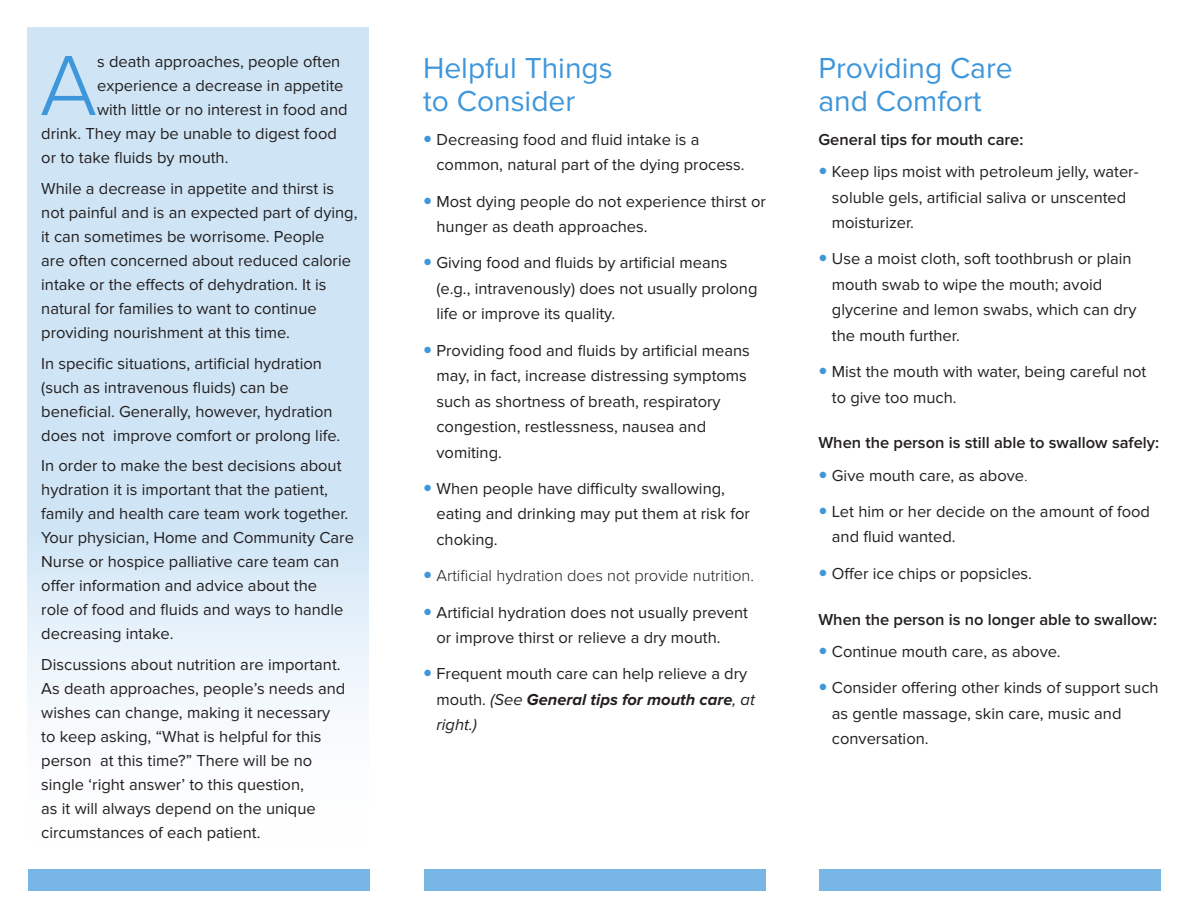
<style>
.page{position:relative;width:1188px;height:918px;background:#fff}
.page>*{position:absolute;margin:0;border:0;box-sizing:border-box;transform-origin:0 0}
.t1{font:300 88.5px "Proxima Nova";color:#3e96db}
.t2{font:30px/33px "Proxima Nova";color:#3e96db}
.t3{font:16.5px/24px "Proxima Nova";color:#231f20}
.t4{font:600 16.5px/32.2px "Proxima Nova";color:#231f20}
.t5{font:300 16.5px "Proxima Nova";color:#231f20}
.s1{font-style:italic}
.s2{font-weight:700;font-style:italic}
.s3{font-weight:400}
.s4{font-weight:300}
</style>
<div class="page">
<svg style="left:27px;top:27px;width:342px;height:685px;background:#d4e7f6"></svg>
<div style="left:819px;top:869px;width:342px;height:22px;background:#78b6e6"></div>
<div style="left:424px;top:869px;width:342px;height:22px;background:#78b6e6"></div>
<div style="left:28px;top:869px;width:342px;height:22px;background:#78b6e6"></div>
<h1 class="t1" style="left:40px;top:35px;width:59px">A</h1>
<p class="t3" style="left:97px;top:50px;width:245px">s death approaches, people often</p>
<p class="t3" style="left:97px;top:74px;width:248px">experience a decrease in appetite</p>
<p class="t3" style="left:97px;top:98px;width:252px">with little or no interest in food and</p>
<p class="t3" style="left:41px;top:122px;width:297px">drink. They may be unable to digest food</p>
<p class="t3" style="left:41px;top:146px;width:189px">or to take fluids by mouth.</p>
<p class="t3" style="left:41px;top:177px;width:318px">While a decrease in appetite and thirst is not painful and is an expected part of dying, it can sometimes be worrisome. People<br>are often concerned about reduced calorie intake or the effects of dehydration. It is natural for families to want to continue providing nourishment at this time.</p>
<p class="t3" style="left:41px;top:351px;width:301px">In specific situations, artificial hydration (such as intravenous fluids) can be beneficial. Generally, however, hydration does not improve comfort or prolong life.</p>
<p class="t3" style="left:41px;top:454px;width:314px">In order to make the best decisions about hydration it is important that the patient, family and health care team work together.<br>Your physician, Home and Community Care Nurse or hospice palliative care team can offer information and advice about the<br>role of food and fluids and ways to handle decreasing intake.</p>
<p class="t3" style="left:41px;top:653px;width:306px">Discussions about nutrition are important.<br>As death approaches, people’s needs and wishes can change, making it necessary to keep asking, “What is helpful for this person at this time?” There will be no single ‘right answer’ to this question,<br>as it will always depend on the unique circumstances of each patient.</p>
<h2 class="t2" style="left:423px;top:52px;width:191px">Helpful Things to Consider</h2>
<p class="t3" style="left:436px;top:127px;width:310px;line-height:25.5px">Decreasing food and fluid intake is a common, natural part of the dying process.</p>
<p class="t3" style="left:436px;top:189px;width:331px;line-height:25.5px">Most dying people do not experience thirst or hunger as death approaches.</p>
<p class="t3" style="left:436px;top:250px;width:323px;line-height:25.5px">Giving food and fluids by artificial means (e.g., intravenously) does not usually prolong life or improve its quality.</p>
<p class="t3" style="left:436px;top:338px;width:315px;line-height:25.5px">Providing food and fluids by artificial means may, in fact, increase distressing symptoms such as shortness of breath, respiratory congestion, restlessness, nausea and vomiting.</p>
<p class="t3" style="left:436px;top:476px;width:315px;line-height:25.5px">When people have difficulty swallowing, eating and drinking may put them at risk for choking.</p>
<p class="t5" style="left:436px;top:566px;width:319px">Artificial hydration does not provide nutrition.</p>
<p class="t3" style="left:436px;top:600px;width:313px;line-height:25.5px">Artificial hydration does not usually prevent or improve thirst or relieve a dry mouth.</p>
<p class="t3" style="left:436px;top:661px;width:320px;line-height:25.5px">Frequent mouth care can help relieve a dry mouth. <span class="s1">(See</span> <span class="s2">General tips for mouth care</span><span class="s1">, at right.)</span></p>
<h2 class="t2" style="left:818px;top:52px;width:196px">Providing Care and Comfort</h2>
<p class="t4" style="left:818px;top:124px;width:207px">General tips for mouth care:</p>
<p class="t3" style="left:832px;top:159px;width:308px;line-height:25.5px">Keep lips moist with petroleum jelly, water&shy;soluble gels, artificial saliva or unscented moisturizer.</p>
<p class="t3" style="left:832px;top:246px;width:306px;line-height:25.5px">Use a moist cloth, soft toothbrush or plain mouth swab to wipe the mouth; avoid glycerine and lemon swabs, which can dry the mouth further.</p>
<p class="t3" style="left:832px;top:359px;width:316px;line-height:25.5px">Mist the mouth with water, being careful not to give too much.</p>
<p class="t4" style="left:832px;top:427px;width:329px;text-indent:-13px">When the person is still able to swallow safely:<br><span class="s3">Give mouth care, as above</span><span class="s4">.</span></p>
<p class="t3" style="left:832px;top:499px;width:320px;line-height:25.5px">Let him or her decide on the amount of food and fluid wanted.</p>
<p class="t3" style="left:832px;top:562px;width:202px">Offer ice chips or popsicles.</p>
<p class="t4" style="left:818px;top:603px;width:340px">When the person is no longer able to swallow:</p>
<p class="t3" style="left:832px;top:633px;width:328px;line-height:36.3px">Continue mouth care, as above.<br>Consider offering other kinds of support such</p>
<p class="t3" style="left:832px;top:701px;width:291px;line-height:25.5px">as gentle massage, skin care, music and conversation.</p>
</div>
